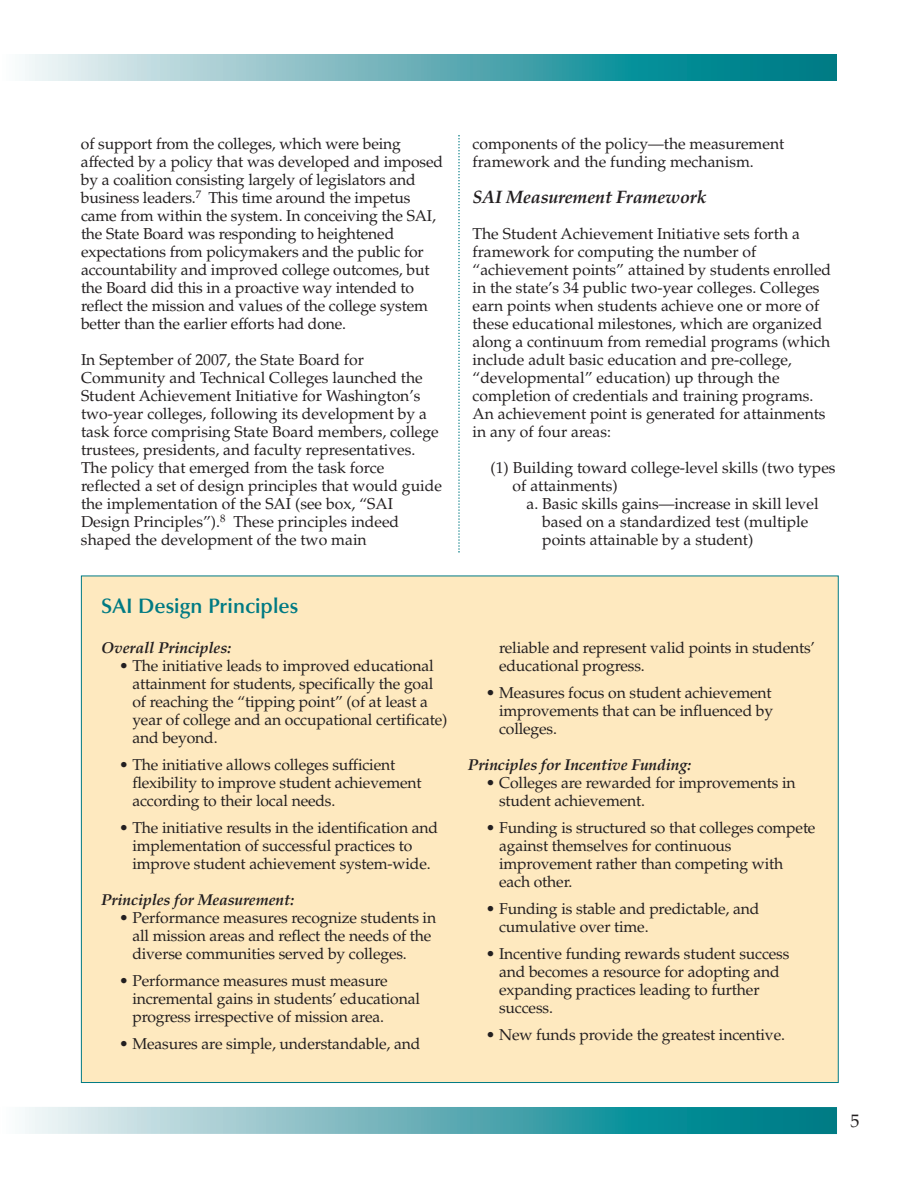
<style>
.page{position:relative;width:918px;height:1188px;background:#fff}
.page>*{position:absolute;margin:0;border:0;box-sizing:border-box;transform-origin:0 0}
.t1{font:600 21px "Optima";color:#007a83}
.t2{font:italic 700 18px "Palatino";letter-spacing:-.01em;color:#231f20}
.t3{font:18px "Palatino";color:#231f20}
.t4{font:15.75px/18px "Palatino";letter-spacing:-.01em;color:#231f20}
.t5{font:italic 700 15.75px "Palatino";letter-spacing:-.01em;color:#231f20}
</style>
<div class="page">
<svg style="left:25px;top:54px;width:812px;height:27px;background:#63b0b8"></svg>
<svg style="left:25px;top:1107px;width:812px;height:27px;background:#63b0b8"></svg>
<div style="left:82px;top:576px;width:756px;height:506px;background:#fee9bf"></div>
<svg style="left:458px;top:135px;width:2px;height:418px"></svg>
<p class="t4" style="left:81px;top:137px;width:364px">of support from the colleges, which were being affected by a policy that was developed and imposed by a coalition consisting largely of legislators and business leaders.<sup>7</sup> This time around the impetus came from within the system. In conceiving the SAI, the State Board was responding to heightened expectations from policymakers and the public for accountability and improved college outcomes, but the Board did this in a proactive way intended to reflect the mission and values of the college system better than the earlier efforts had done.</p>
<p class="t4" style="left:81px;top:353px;width:362px">In September of 2007, the State Board for Community and Technical Colleges launched the Student Achievement Initiative for Washington’s two-year colleges, following its development by a task force comprising State Board members, college trustees, presidents, and faculty representatives.<br>The policy that emerged from the task force reflected a set of design principles that would guide the implementation of the SAI (see box, “SAI Design Principles”).<sup>8</sup> These principles indeed shaped the development of the two main</p>
<h1 class="t1" style="left:101px;top:597px;width:199px">SAI Design Principles</h1>
<p class="t5" style="left:101px;top:641px;width:131px">Overall Principles:</p>
<p class="t4" style="left:132px;top:658px;width:317px;text-indent:-13px">• The initiative leads to improved educational attainment for students, specifically the goal of reaching the “tipping point” (of at least a year of college and an occupational certificate) and beyond.</p>
<p class="t4" style="left:132px;top:757px;width:291px;text-indent:-13px">• The initiative allows colleges sufficient flexibility to improve student achievement according to their local needs.</p>
<p class="t4" style="left:132px;top:820px;width:307px;text-indent:-13px">• The initiative results in the identification and implementation of successful practices to improve student achievement system-wide.</p>
<p class="t5" style="left:101px;top:893px;width:194px">Principles for Measurement:</p>
<p class="t4" style="left:132px;top:910px;width:305px;text-indent:-13px">• Performance measures recognize students in all mission areas and reflect the needs of the diverse communities served by colleges.</p>
<p class="t4" style="left:132px;top:973px;width:289px;text-indent:-13px">• Performance measures must measure incremental gains in students’ educational progress irrespective of mission area.</p>
<p class="t4" style="left:119px;top:1036px;width:303px">• Measures are simple, understandable, and</p>
<p class="t4" style="left:473px;top:137px;width:313px">components of the policy—the measurement framework and the funding mechanism.</p>
<p class="t2" style="left:473px;top:190px;width:236px">SAI Measurement Framework</p>
<p class="t4" style="left:473px;top:227px;width:360px">The Student Achievement Initiative sets forth a framework for computing the number of “achievement points” attained by students enrolled in the state’s 34 public two-year colleges. Colleges earn points when students achieve one or more of these educational milestones, which are organized along a continuum from remedial programs (which include adult basic education and pre-college, “developmental” education) up through the completion of credentials and training programs.<br>An achievement point is generated for attainments in any of four areas:</p>
<p class="t4" style="left:513px;top:461px;width:324px;text-indent:-22px">(1) Building toward college-level skills (two types of attainments)</p>
<p class="t4" style="left:542px;top:497px;width:278px;text-indent:-16px">a. Basic skills gains—increase in skill level based on a standardized test (multiple points attainable by a student)</p>
<p class="t4" style="left:499px;top:640px;width:317px">reliable and represent valid points in students’ educational progress.</p>
<p class="t4" style="left:499px;top:685px;width:276px;text-align:justify;text-indent:-13px">• Measures focus on student achievement improvements that can be influenced by colleges.</p>
<p class="t5" style="left:468px;top:758px;width:225px">Principles for Incentive Funding:</p>
<p class="t4" style="left:499px;top:775px;width:298px;text-indent:-13px">• Colleges are rewarded for improvements in student achievement.</p>
<p class="t4" style="left:499px;top:820px;width:318px;text-indent:-13px">• Funding is structured so that colleges compete against themselves for continuous improvement rather than competing with each other.</p>
<p class="t4" style="left:499px;top:901px;width:262px;text-indent:-13px">• Funding is stable and predictable, and cumulative over time.</p>
<p class="t4" style="left:499px;top:946px;width:292px;text-indent:-13px">• Incentive funding rewards student success and becomes a resource for adopting and expanding practices leading to further success.</p>
<p class="t4" style="left:486px;top:1027px;width:301px">• New funds provide the greatest incentive.</p>
<p class="t3" style="left:850px;top:1114px;width:10px">5</p>
</div>
